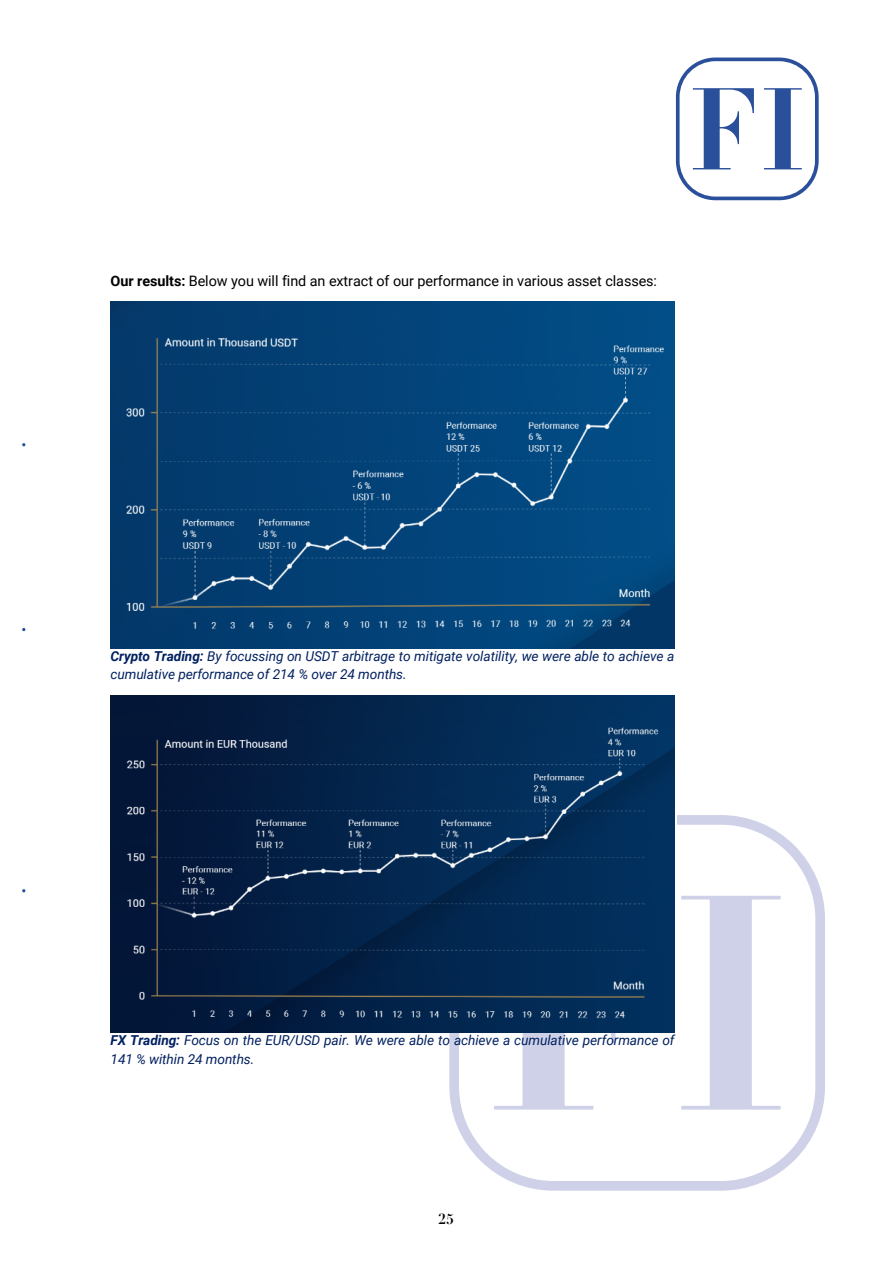
<style>
.page{position:relative;width:893px;height:1263px;background:#fff}
.page>*{position:absolute;margin:0;border:0;box-sizing:border-box;transform-origin:0 0}
.t1{font:14.4px "Roboto";letter-spacing:-.005em;color:#000}
.t2{font:700 14.4px "Didot";color:#000}
.t3{font:italic 13.65px/18px "Roboto";letter-spacing:-.005em;color:#002060}
.s1{font-weight:700}
</style>
<div class="page">
<svg style="left:675px;top:58px;width:143px;height:142px"></svg>
<svg style="left:449px;top:815px;width:376px;height:376px"></svg>
<svg style="left:494px;top:1032px;width:160px;height:78px"></svg>
<svg style="left:681px;top:896px;width:99px;height:214px"></svg>
<img style="left:111px;top:301px;width:563px;height:348px">
<img style="left:111px;top:695px;width:563px;height:337px">
<p class="t1" style="left:111px;top:272px;width:548px"><span class="s1">Our results:</span> Below you will find an extract of our performance in various asset classes:</p>
<p class="t3" style="left:111px;top:648px;width:565px"><span class="s1">Crypto Trading:</span> By focussing on USDT arbitrage to mitigate volatility, we were able to achieve a cumulative performance of 214 % over 24 months.</p>
<p class="t3" style="left:111px;top:1031px;width:565px"><span class="s1">FX Trading:</span> Focus on the EUR/USD pair. We were able to achieve a cumulative performance of<br>141 % within 24 months.</p>
<p class="t2" style="left:438px;top:1210px;width:17px">25</p>
</div>
